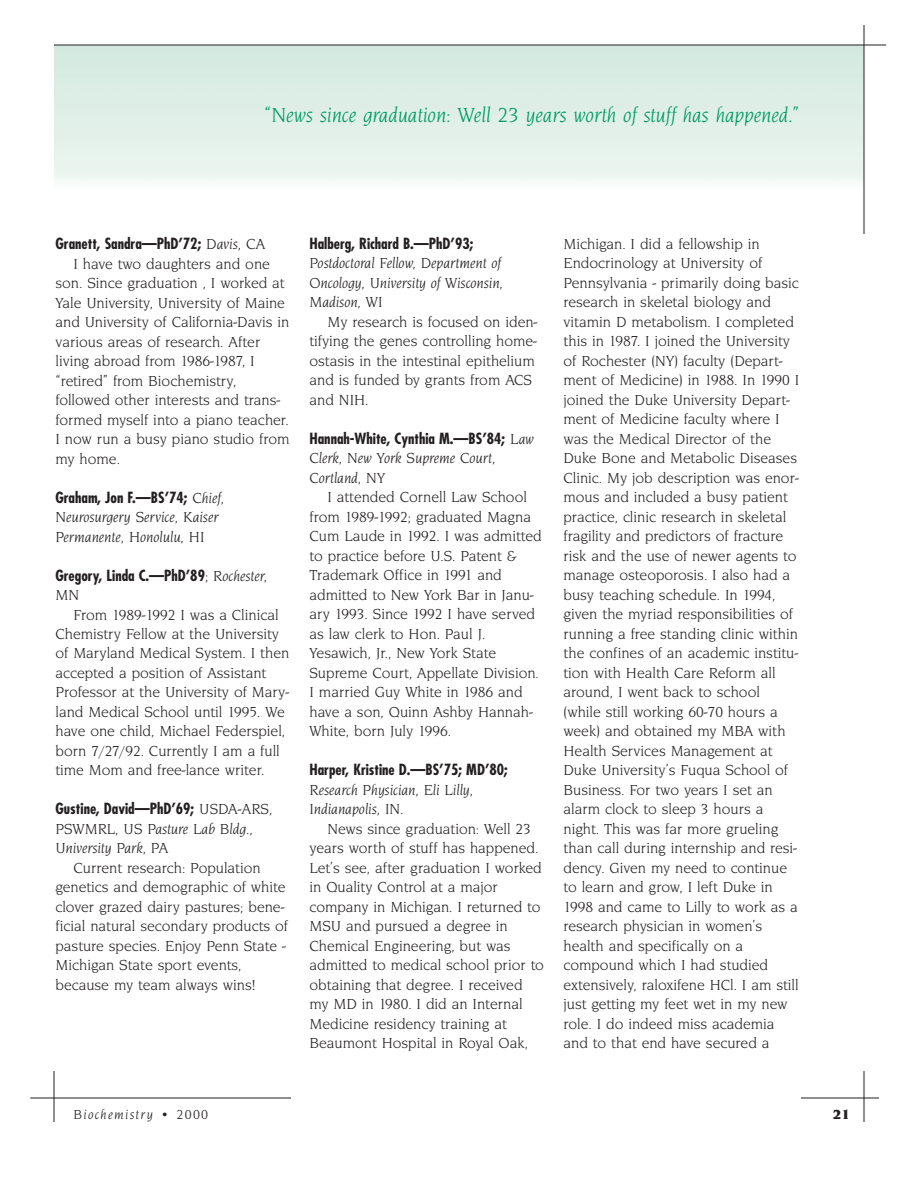
<style>
.page{position:relative;width:918px;height:1188px;background:#fff}
.page>*{position:absolute;margin:0;border:0;box-sizing:border-box;transform-origin:0 0}
.t1{font:italic 21px "Novarese Itc T";color:#009a66}
.t2{font:15px/19.5px "Novarese Itc T";color:#231f20}
.t3{font:italic 15px/19.5px "Novarese Itc T";color:#231f20}
.t4{font:700 condensed 15px "Futura";color:#231f20}
.t5{font:italic 13.5px "Novarese Itc T";letter-spacing:.1em;color:#231f20}
.t6{font:900 13.5px "Novarese Itc T";color:#231f20}
.s1{font-family:"Novarese Itc T";font-weight:400;font-style:italic;font-stretch:normal}
</style>
<div class="page">
<hr style="left:54px;top:45px;width:832px;height:1px;background:#231f20">
<hr style="left:30px;top:1098px;width:261px;height:1px;background:#231f20">
<hr style="left:54px;top:1071px;width:1px;height:51px;background:#231f20">
<hr style="left:864px;top:1071px;width:1px;height:51px;background:#231f20">
<hr style="left:801px;top:1098px;width:78px;height:1px;background:#231f20">
<hr style="left:864px;top:25px;width:1px;height:209px;background:#231f20">
<h1 class="t1" style="left:264px;top:106px;width:537px">“News since graduation: Well 23 years worth of stuff has happened.”</h1>
<p class="t4" style="left:56px;top:237px;width:211px">Granett, Sandra—PhD’72; <span class="s1">Davis, CA</span></p>
<p class="t2" style="left:55px;top:255px;width:235px;text-indent:18px">I have two daughters and one son. Since graduation , I worked at<br>Yale University, University of Maine and University of California-Davis in various areas of research. After living abroad from 1986-1987, I “retired” from Biochemistry, followed other interests and trans&shy;formed myself into a piano teacher.<br>I now run a busy piano studio from my home.</p>
<p class="t4" style="left:55px;top:490px;width:170px">Graham, Jon F.—BS’74; <span class="s1">Chief,</span></p>
<p class="t3" style="left:55px;top:508px;width:165px">Neurosurgery Service, Kaiser<br>Permanente, Honolulu, HI</p>
<p class="t4" style="left:55px;top:568px;width:213px">Gregory, Linda C.—PhD’89<span class="s1">; Rochester,</span></p>
<p class="t3" style="left:55px;top:586px;width:25px">MN</p>
<p class="t2" style="left:55px;top:606px;width:235px;text-indent:18px">From 1989-1992 I was a Clinical Chemistry Fellow at the University of Maryland Medical System. I then accepted a position of Assistant Professor at the University of Mary&shy;land Medical School until 1995. We have one child, Michael Federspiel, born 7/27/92. Currently I am a full time Mom and free-lance writer.</p>
<p class="t4" style="left:55px;top:802px;width:218px">Gustine, David—PhD’69; <span class="s1">USDA-ARS,</span></p>
<p class="t3" style="left:55px;top:820px;width:199px">PSWMRL, US Pasture Lab Bldg.,<br>University Park, PA</p>
<p class="t2" style="left:55px;top:859px;width:234px;text-indent:18px">Current research: Population genetics and demographic of white clover grazed dairy pastures; bene&shy;ficial natural secondary products of pasture species. Enjoy Penn State - Michigan State sport events, because my team always wins!</p>
<p class="t4" style="left:309px;top:237px;width:165px">Halberg, Richard B.—PhD’93;</p>
<p class="t3" style="left:309px;top:254px;width:195px">Postdoctoral Fellow, Department of<br>Oncology, University of Wisconsin,<br>Madison, WI</p>
<p class="t2" style="left:309px;top:313px;width:229px;text-indent:18px">My research is focused on iden&shy;tifying the genes controlling home&shy;ostasis in the intestinal epithelium and is funded by grants from ACS and NIH.</p>
<p class="t4" style="left:309px;top:432px;width:226px">Hannah-White, Cynthia M.—BS’84; <span class="s1">Law</span></p>
<p class="t3" style="left:309px;top:449px;width:187px">Clerk, New York Supreme Court,<br>Cortland, NY</p>
<p class="t2" style="left:309px;top:489px;width:234px;text-indent:18px">I attended Cornell Law School from 1989-1992; graduated Magna<br>Cum Laude in 1992. I was admitted to practice before U.S. Patent &amp;<br>Trademark Office in 1991 and admitted to New York Bar in Janu&shy;ary 1993. Since 1992 I have served as law clerk to Hon. Paul J.<br>Yesawich, Jr., New York State<br>Supreme Court, Appellate Division.<br>I married Guy White in 1986 and have a son, Quinn Ashby Hannah-<br>White, born July 1996.</p>
<p class="t4" style="left:309px;top:763px;width:200px">Harper, Kristine D.—BS’75; MD’80;</p>
<p class="t3" style="left:309px;top:781px;width:165px">Research Physician, Eli Lilly,<br>Indianapolis, IN.</p>
<p class="t2" style="left:309px;top:820px;width:236px;text-indent:18px">News since graduation: Well 23 years worth of stuff has happened.<br>Let’s see, after graduation I worked in Quality Control at a major company in Michigan. I returned to<br>MSU and pursued a degree in<br>Chemical Engineering, but was admitted to medical school prior to obtaining that degree. I received my MD in 1980. I did an Internal<br>Medicine residency training at<br>Beaumont Hospital in Royal Oak,</p>
<p class="t2" style="left:563px;top:235px;width:237px">Michigan. I did a fellowship in Endocrinology at University of Pennsylvania - primarily doing basic research in skeletal biology and vitamin D metabolism. I completed this in 1987. I joined the University of Rochester (NY) faculty (Depart&shy;ment of Medicine) in 1988. In 1990 I joined the Duke University Depart&shy;ment of Medicine faculty where I was the Medical Director of the Duke Bone and Metabolic Diseases Clinic. My job description was enor&shy;mous and included a busy patient practice, clinic research in skeletal fragility and predictors of fracture risk and the use of newer agents to manage osteoporosis. I also had a busy teaching schedule. In 1994, given the myriad responsibilities of running a free standing clinic within the confines of an academic institu&shy;tion with Health Care Reform all around, I went back to school (while still working 60-70 hours a week) and obtained my MBA with Health Services Management at Duke University’s Fuqua School of Business. For two years I set an alarm clock to sleep 3 hours a night. This was far more grueling than call during internship and resi&shy;dency. Given my need to continue to learn and grow, I left Duke in 1998 and came to Lilly to work as a research physician in women’s health and specifically on a compound which I had studied extensively, raloxifene HCl. I am still just getting my feet wet in my new role. I do indeed miss academia and to that end have secured a</p>
<p class="t5" style="left:74px;top:1109px;width:136px">Biochemistry • 2000</p>
<p class="t6" style="left:833px;top:1108px;width:19px">21</p>
</div>
